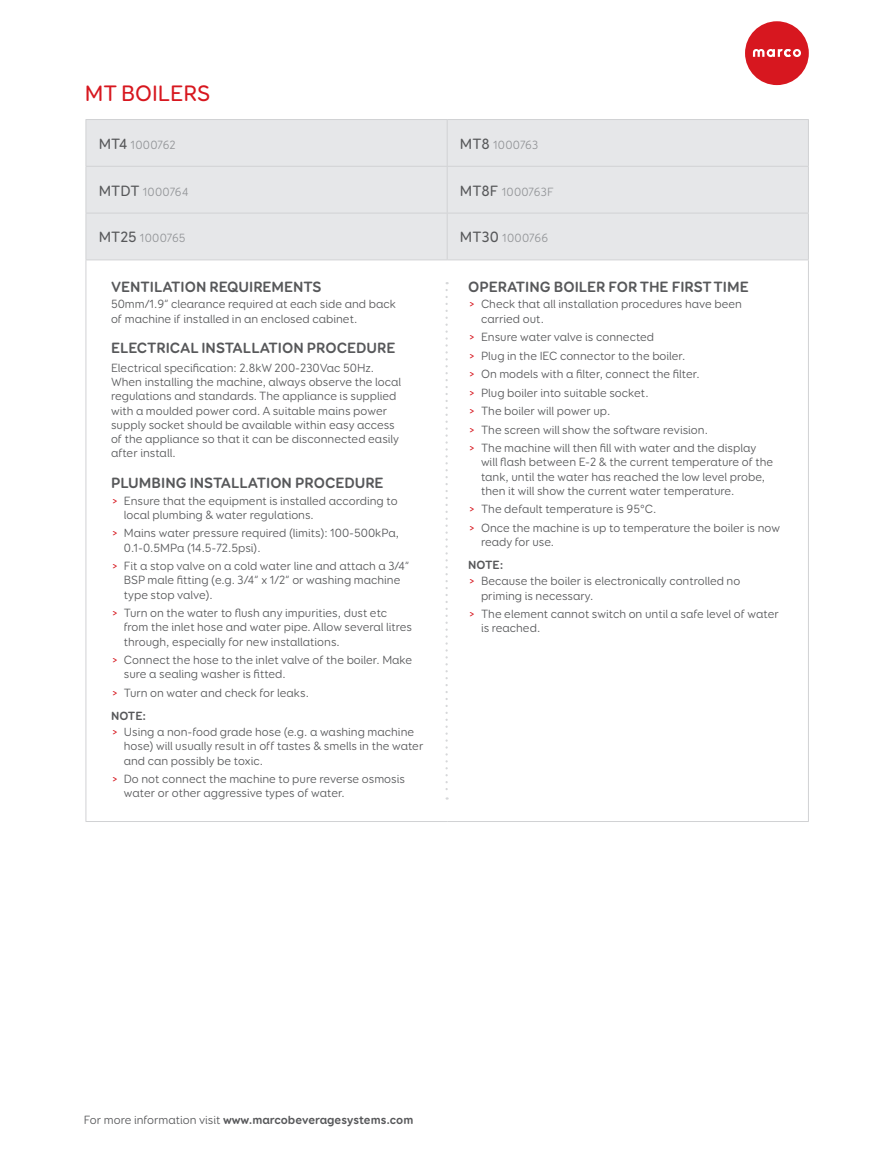
<style>
.page{position:relative;width:893px;height:1153px;background:#fff}
.page>*{position:absolute;margin:0;border:0;box-sizing:border-box;transform-origin:0 0}
.Feature_Tabbed_Text_Page_1{font:500 22.5px "Booster Next FY";color:#d7171f}
.PAGE_2_SUB_HEADINGS{font:700 15px "Booster Next FY";color:#57585a}
.Page_2_Body_Copy{font:12px/14.2px "Booster Next FY";color:#57585a}
.PAGE_2_SUB_HEADINGS-2{font:12px/14.2px "Booster Next FY";color:#57585a}
.MAIN_HEADINGS{font:12px "Booster Next FY";letter-spacing:.02em;color:#939598}
.Page_2_Body_Copy-2{font:700 12px "Booster Next FY";color:#57585a}
.Page_2_Tabbed_Text{font:700 12px "Booster Next FY";color:#57585a}
.s1{font-weight:500;font-size:15px;color:#57585a}
.s2{font-weight:500;color:#d7171f}
.s3{font-weight:400}
</style>
<div class="page">
<div style="left:745px;top:21px;width:64px;height:64px;background:#d7171f;border-radius:50%"></div>
<svg style="left:753px;top:49px;width:48px;height:8px"></svg>
<div style="left:87px;top:120px;width:721px;height:139px;background:#e6e7e9"></div>
<hr style="left:86px;top:260px;width:1px;height:561px;background:#d1d2d4">
<hr style="left:86px;top:821px;width:361px;height:1px;background:#d1d2d4">
<hr style="left:447px;top:821px;width:362px;height:1px;background:#d1d2d4">
<hr style="left:808px;top:260px;width:1px;height:561px;background:#d1d2d4">
<hr style="left:86px;top:119px;width:361px;height:1px;background:#d1d2d4">
<hr style="left:86px;top:120px;width:1px;height:46px;background:#d1d2d4">
<hr style="left:447px;top:119px;width:362px;height:1px;background:#d1d2d4">
<hr style="left:447px;top:120px;width:1px;height:46px;background:#d1d2d4">
<hr style="left:808px;top:120px;width:1px;height:46px;background:#d1d2d4">
<hr style="left:86px;top:166px;width:361px;height:1px;background:#d1d2d4">
<hr style="left:86px;top:167px;width:1px;height:46px;background:#d1d2d4">
<hr style="left:447px;top:166px;width:362px;height:1px;background:#d1d2d4">
<hr style="left:447px;top:167px;width:1px;height:46px;background:#d1d2d4">
<hr style="left:808px;top:167px;width:1px;height:46px;background:#d1d2d4">
<hr style="left:86px;top:213px;width:361px;height:1px;background:#d1d2d4">
<hr style="left:86px;top:213px;width:1px;height:46px;background:#d1d2d4">
<hr style="left:447px;top:213px;width:362px;height:1px;background:#d1d2d4">
<hr style="left:447px;top:213px;width:1px;height:46px;background:#d1d2d4">
<hr style="left:808px;top:213px;width:1px;height:46px;background:#d1d2d4">
<hr style="left:86px;top:259px;width:361px;height:1px;background:#d1d2d4">
<hr style="left:447px;top:259px;width:362px;height:1px;background:#d1d2d4">
<svg style="left:445px;top:290px;width:3px;height:509px"></svg>
<p class="Feature_Tabbed_Text_Page_1" style="left:85px;top:79px;width:127px">MT BOILERS</p>
<p class="MAIN_HEADINGS" style="left:99px;top:137px;width:78px"><span class="s1">MT4</span> 1000762</p>
<p class="MAIN_HEADINGS" style="left:460px;top:137px;width:80px"><span class="s1">MT8</span> 1000763</p>
<p class="MAIN_HEADINGS" style="left:99px;top:184px;width:91px"><span class="s1">MTDT</span> 1000764</p>
<p class="MAIN_HEADINGS" style="left:460px;top:184px;width:96px"><span class="s1">MT8F</span> 1000763F</p>
<p class="MAIN_HEADINGS" style="left:99px;top:231px;width:88px"><span class="s1">MT25</span> 1000765</p>
<p class="MAIN_HEADINGS" style="left:460px;top:231px;width:90px"><span class="s1">MT30</span> 1000766</p>
<p class="PAGE_2_SUB_HEADINGS" style="left:111px;top:277px;width:212px">VENTILATION REQUIREMENTS</p>
<p class="PAGE_2_SUB_HEADINGS-2" style="left:111px;top:297px;width:286px">50mm/1.9” clearance required at each side and back of machine if installed in an enclosed cabinet.</p>
<p class="PAGE_2_SUB_HEADINGS" style="left:111px;top:338px;width:286px">ELECTRICAL INSTALLATION PROCEDURE</p>
<p class="Page_2_Body_Copy" style="left:111px;top:360px;width:265px">Electrical specification: 2.8kW 200-230Vac 50Hz.</p>
<p class="Page_2_Body_Copy" style="left:111px;top:375px;width:292px">When installing the machine, always observe the local regulations and standards. The appliance is supplied with a moulded power cord. A suitable mains power supply socket should be available within easy access of the appliance so that it can be disconnected easily after install.</p>
<p class="PAGE_2_SUB_HEADINGS" style="left:111px;top:473px;width:274px">PLUMBING INSTALLATION PROCEDURE</p>
<p class="Page_2_Body_Copy" style="left:124px;top:493px;width:275px;text-indent:-13px"><span class="s2">&gt;</span> Ensure that the equipment is installed according to local plumbing &amp; water regulations.</p>
<p class="Page_2_Body_Copy" style="left:124px;top:526px;width:277px;text-indent:-13px"><span class="s2">&gt;</span> Mains water pressure required (limits): 100-500kPa,<br>0.1-0.5MPa (14.5-72.5psi).</p>
<p class="Page_2_Body_Copy" style="left:124px;top:558px;width:287px;text-indent:-13px"><span class="s2">&gt;</span> Fit a stop valve on a cold water line and attach a 3/4”<br>BSP male fitting (e.g. 3/4” x 1/2” or washing machine type stop valve).</p>
<p class="Page_2_Body_Copy" style="left:124px;top:605px;width:290px;text-indent:-13px"><span class="s2">&gt;</span> Turn on the water to flush any impurities, dust etc from the inlet hose and water pipe. Allow several litres through, especially for new installations.</p>
<p class="Page_2_Body_Copy" style="left:124px;top:652px;width:290px;text-indent:-13px"><span class="s2">&gt;</span> Connect the hose to the inlet valve of the boiler. Make sure a sealing washer is fitted.</p>
<p class="Page_2_Body_Copy" style="left:111px;top:685px;width:199px"><span class="s2">&gt;</span> Turn on water and check for leaks.</p>
<p class="Page_2_Tabbed_Text" style="left:111px;top:707px;width:37px">NOTE:</p>
<p class="Page_2_Body_Copy" style="left:124px;top:724px;width:301px;text-indent:-13px"><span class="s2">&gt;</span> Using a non-food grade hose (e.g. a washing machine hose) will usually result in off tastes &amp; smells in the water and can possibly be toxic.</p>
<p class="Page_2_Body_Copy" style="left:124px;top:771px;width:283px;text-indent:-13px"><span class="s2">&gt;</span> Do not connect the machine to pure reverse osmosis water or other aggressive types of water.</p>
<p class="PAGE_2_SUB_HEADINGS" style="left:468px;top:277px;width:282px">OPERATING BOILER FOR THE FIRST TIME</p>
<p class="Page_2_Body_Copy" style="left:481px;top:297px;width:262px;text-indent:-13px"><span class="s2">&gt;</span> Check that all installation procedures have been carried out.</p>
<p class="Page_2_Body_Copy" style="left:468px;top:330px;width:187px"><span class="s2">&gt;</span> Ensure water valve is connected</p>
<p class="Page_2_Body_Copy" style="left:468px;top:348px;width:219px"><span class="s2">&gt;</span> Plug in the IEC connector to the boiler.</p>
<p class="Page_2_Body_Copy" style="left:468px;top:367px;width:233px"><span class="s2">&gt;</span> On models with a filter, connect the filter.</p>
<p class="Page_2_Body_Copy" style="left:468px;top:385px;width:182px"><span class="s2">&gt;</span> Plug boiler into suitable socket.</p>
<p class="Page_2_Body_Copy" style="left:468px;top:404px;width:144px"><span class="s2">&gt;</span> The boiler will power up.</p>
<p class="Page_2_Body_Copy" style="left:468px;top:422px;width:241px"><span class="s2">&gt;</span> The screen will show the software revision.</p>
<p class="Page_2_Body_Copy" style="left:481px;top:441px;width:294px;text-indent:-13px"><span class="s2">&gt;</span> The machine will then fill with water and the display will flash between E-2 &amp; the current temperature of the tank, until the water has reached the low level probe, then it will show the current water temperature.</p>
<p class="Page_2_Body_Copy" style="left:468px;top:502px;width:190px"><span class="s2">&gt;</span> The default temperature is 95°C.</p>
<p class="Page_2_Body_Copy" style="left:481px;top:520px;width:301px;text-indent:-13px"><span class="s2">&gt;</span> Once the machine is up to temperature the boiler is now ready for use.</p>
<p class="Page_2_Body_Copy-2" style="left:468px;top:557px;width:37px">NOTE:</p>
<p class="Page_2_Body_Copy" style="left:481px;top:574px;width:261px;text-indent:-13px"><span class="s2">&gt;</span> Because the boiler is electronically controlled no priming is necessary.</p>
<p class="Page_2_Body_Copy" style="left:481px;top:606px;width:299px;text-indent:-13px"><span class="s2">&gt;</span> The element cannot switch on until a safe level of water is reached.</p>
<p class="Page_2_Body_Copy-2" style="left:84px;top:1111px;width:331px"><span class="s3">For more information visit</span> www.marcobeveragesystems.com</p>
</div>
